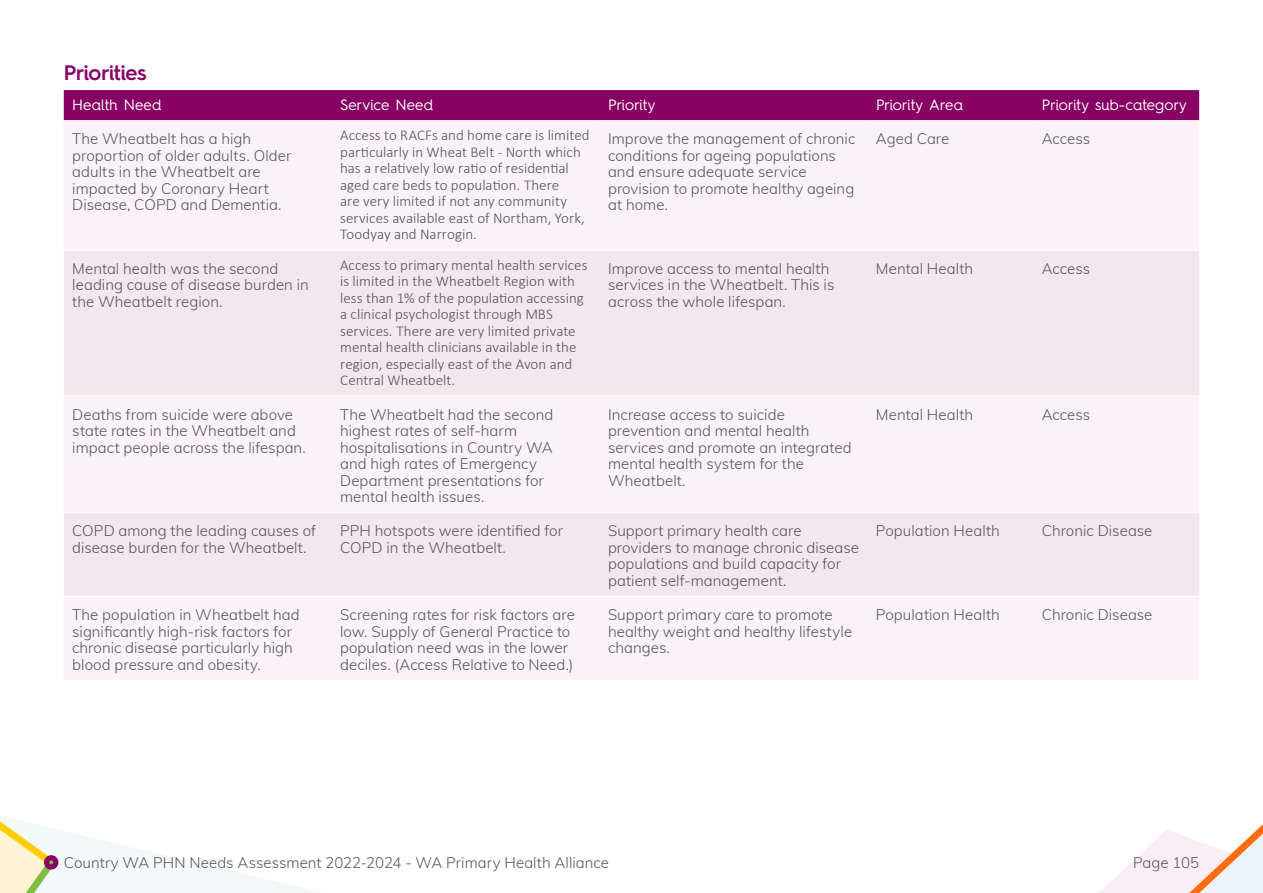
<style>
.page{position:relative;width:1263px;height:893px;background:#fff}
.page>*{position:absolute;margin:0;border:0;box-sizing:border-box;transform-origin:0 0}
.t1{font:600 21px "Hurme Geometric Sans 4";letter-spacing:-.015em;color:#870063}
.t2{font:300 15px/16.5px "Muli";letter-spacing:.005em;color:#54555a}
.t3{font:300 15px/16.5px "Calibri";color:#54555a}
.t4{font:15px "Hurme Geometric Sans 4";letter-spacing:.005em;color:#fff}
</style>
<div class="page">
<svg style="left:0;top:816px;width:322px;height:77px"></svg>
<div style="left:44px;top:855px;width:14px;height:14px;border:5px solid #870063;border-radius:50%"></div>
<svg style="left:1099px;top:824px;width:164px;height:69px"></svg>
<div style="left:64px;top:90px;width:1135px;height:30px;background:#870063"></div>
<div style="left:64px;top:121px;width:1135px;height:558px;background:#f9f2f6"></div>
<svg style="left:64px;top:251px;width:1135px;height:345px;fill:#f4e6ed"></svg>
<hr style="left:64px;top:250px;width:268px;height:1px;background:#fff">
<hr style="left:332px;top:250px;width:268px;height:1px;background:#fff">
<hr style="left:600px;top:250px;width:267px;height:1px;background:#fff">
<hr style="left:867px;top:250px;width:166px;height:1px;background:#fff">
<hr style="left:1033px;top:250px;width:166px;height:1px;background:#fff">
<hr style="left:64px;top:395px;width:268px;height:1px;background:#fff">
<hr style="left:332px;top:395px;width:268px;height:1px;background:#fff">
<hr style="left:600px;top:395px;width:267px;height:1px;background:#fff">
<hr style="left:867px;top:395px;width:166px;height:1px;background:#fff">
<hr style="left:1033px;top:395px;width:166px;height:1px;background:#fff">
<hr style="left:64px;top:512px;width:268px;height:1px;background:#fff">
<hr style="left:332px;top:512px;width:268px;height:1px;background:#fff">
<hr style="left:600px;top:512px;width:267px;height:1px;background:#fff">
<hr style="left:867px;top:512px;width:166px;height:1px;background:#fff">
<hr style="left:1033px;top:512px;width:166px;height:1px;background:#fff">
<hr style="left:64px;top:596px;width:268px;height:1px;background:#fff">
<hr style="left:332px;top:596px;width:268px;height:1px;background:#fff">
<hr style="left:600px;top:596px;width:267px;height:1px;background:#fff">
<hr style="left:867px;top:596px;width:166px;height:1px;background:#fff">
<hr style="left:1033px;top:596px;width:166px;height:1px;background:#fff">
<h1 class="t1" style="left:64px;top:58px;width:84px">Priorities</h1>
<p class="t4" style="left:72px;top:94px;width:91px">Health Need</p>
<p class="t4" style="left:340px;top:94px;width:94px">Service Need</p>
<p class="t4" style="left:608px;top:94px;width:49px">Priority</p>
<p class="t4" style="left:876px;top:94px;width:89px">Priority Area</p>
<p class="t4" style="left:1042px;top:94px;width:146px">Priority sub-category</p>
<p class="t2" style="left:72px;top:130px;width:220px">The Wheatbelt has a high proportion of older adults. Older adults in the Wheatbelt are impacted by Coronary Heart<br>Disease, COPD and Dementia.</p>
<p class="t3" style="left:340px;top:127px;width:251px">Access to RACFs and home care is limited particularly in Wheat Belt - North which has a relatively low ratio of residential aged care beds to population. There<br>are very limited if not any community services available east of Northam, York, Toodyay and Narrogin.</p>
<p class="t2" style="left:608px;top:130px;width:249px">Improve the management of chronic conditions for ageing populations and ensure adequate service provision to promote healthy ageing at home.</p>
<p class="t2" style="left:876px;top:130px;width:75px">Aged Care</p>
<p class="t2" style="left:1042px;top:130px;width:50px">Access</p>
<p class="t2" style="left:72px;top:259px;width:238px">Mental health was the second leading cause of disease burden in the Wheatbelt region.</p>
<p class="t3" style="left:340px;top:256px;width:249px">Access to primary mental health services is limited in the Wheatbelt Region with less than 1% of the population accessing a clinical psychologist through MBS services. There are very limited private mental health clinicians available in the region, especially east of the Avon and Central Wheatbelt.</p>
<p class="t2" style="left:608px;top:259px;width:228px">Improve access to mental health services in the Wheatbelt. This is across the whole lifespan.</p>
<p class="t2" style="left:876px;top:259px;width:99px">Mental Health</p>
<p class="t2" style="left:1042px;top:259px;width:50px">Access</p>
<p class="t2" style="left:72px;top:405px;width:235px">Deaths from suicide were above state rates in the Wheatbelt and impact people across the lifespan.</p>
<p class="t2" style="left:340px;top:405px;width:215px">The Wheatbelt had the second highest rates of self-harm hospitalisations in Country WA and high rates of Emergency<br>Department presentations for mental health issues.</p>
<p class="t2" style="left:608px;top:405px;width:245px">Increase access to suicide prevention and mental health services and promote an integrated mental health system for the<br>Wheatbelt.</p>
<p class="t2" style="left:876px;top:405px;width:99px">Mental Health</p>
<p class="t2" style="left:1042px;top:405px;width:50px">Access</p>
<p class="t2" style="left:72px;top:522px;width:245px">COPD among the leading causes of disease burden for the Wheatbelt.</p>
<p class="t2" style="left:340px;top:522px;width:224px">PPH hotspots were identified for<br>COPD in the Wheatbelt.</p>
<p class="t2" style="left:608px;top:522px;width:252px">Support primary health care providers to manage chronic disease populations and build capacity for patient self-management.</p>
<p class="t2" style="left:876px;top:522px;width:125px">Population Health</p>
<p class="t2" style="left:1042px;top:522px;width:112px">Chronic Disease</p>
<p class="t2" style="left:72px;top:606px;width:229px">The population in Wheatbelt had significantly high-risk factors for chronic disease particularly high blood pressure and obesity.</p>
<p class="t2" style="left:340px;top:606px;width:236px">Screening rates for risk factors are low. Supply of General Practice to population need was in the lower deciles. (Access Relative to Need.)</p>
<p class="t2" style="left:608px;top:606px;width:246px">Support primary care to promote healthy weight and healthy lifestyle changes.</p>
<p class="t2" style="left:876px;top:606px;width:125px">Population Health</p>
<p class="t2" style="left:1042px;top:606px;width:112px">Chronic Disease</p>
<p class="t2" style="left:64px;top:853px;width:547px">Country WA PHN Needs Assessment 2022-2024 - WA Primary Health Alliance</p>
<p class="t2" style="left:1133px;top:853px;width:68px">Page 105</p>
</div>
